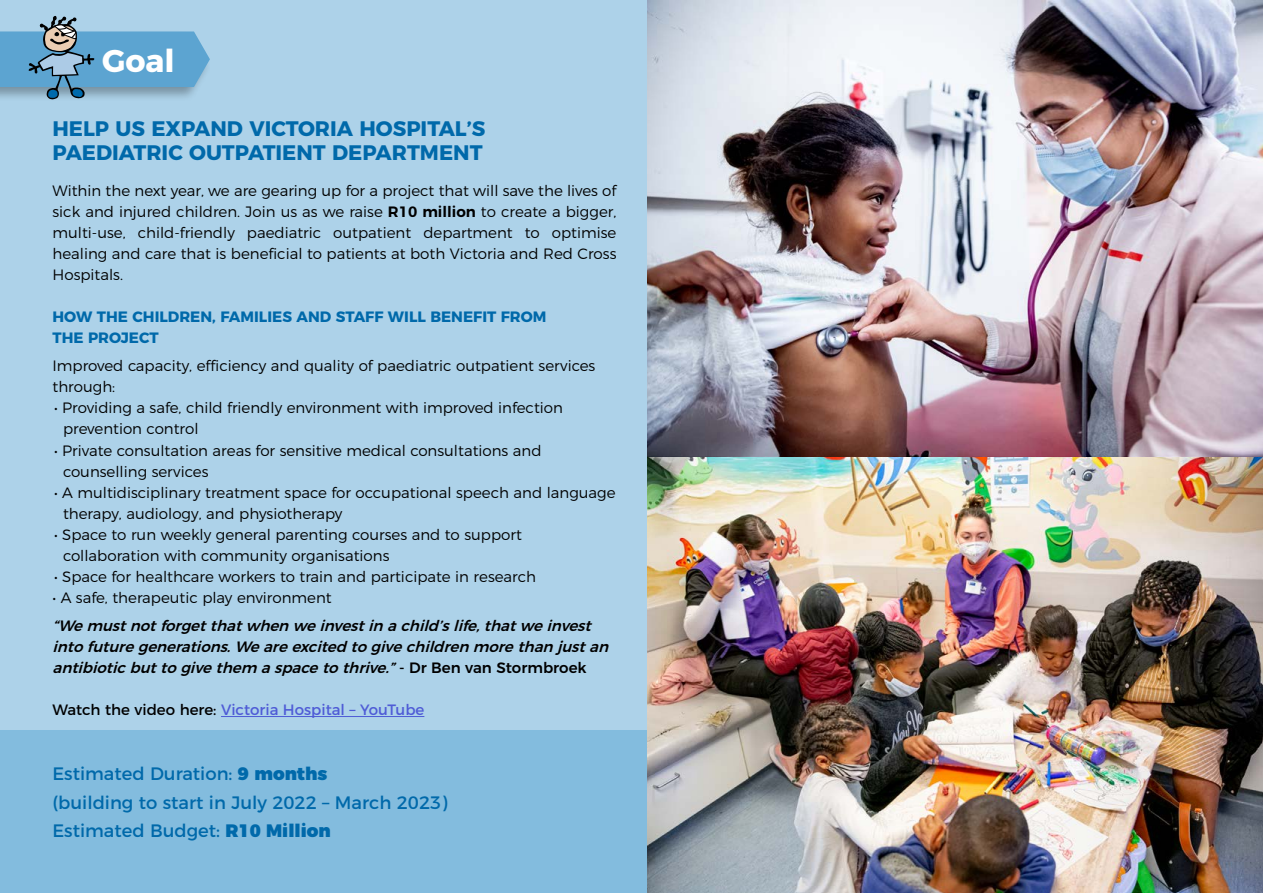
<style>
.page{position:relative;width:1263px;height:893px;background:#fff}
.page>*{position:absolute;margin:0;border:0;box-sizing:border-box;transform-origin:0 0}
.t1{font:700 31.5px "Montserrat";color:#fff}
.t2{font:700 21px/24px "Montserrat";color:#0069aa}
.t3{font:18px/28.5px "Montserrat";color:#0069aa}
.t4{font:300 15px/21px "Montserrat";color:#000}
.t5{font:italic 500 15px/21px "Montserrat";color:#000}
.t6{font:700 15px/21px "Montserrat";color:#0069aa}
.t7{font:15px "Montserrat";color:#4f5cd6}
.s1{font-weight:600}
.s2{font-style:normal}
.s3{color:#000}
.s4{font-weight:900}
</style>
<div class="page">
<img style="left:646px;top:456px;width:617px;height:437px">
<img style="left:646px;top:0;width:617px;height:456px">
<div style="left:0;top:0;width:646px;height:893px;background:#add2e9"></div>
<hr style="left:221px;top:716px;width:203px;height:1px;background:#4f5cd6">
<svg style="left:0;top:16px;width:210px;height:83px"></svg>
<div style="left:0;top:730px;width:646px;height:163px;background:#83bcde"></div>
<h1 class="t1" style="left:102px;top:34px;width:74px">Goal</h1>
<h2 class="t2" style="left:52px;top:115px;width:434px">HELP US EXPAND VICTORIA HOSPITAL’S<br>PAEDIATRIC OUTPATIENT DEPARTMENT</h2>
<p class="t4" style="left:52px;top:179px;width:565px;text-align:justify">Within the next year, we are gearing up for a project that will save the lives of sick and injured children. Join us as we raise <span class="s1">R10 million</span> to create a bigger, multi-use, child-friendly paediatric outpatient department to optimise healing and care that is beneficial to patients at both Victoria and Red Cross Hospitals.</p>
<p class="t6" style="left:52px;top:305px;width:495px">HOW THE CHILDREN, FAMILIES AND STAFF WILL BENEFIT FROM<br>THE PROJECT</p>
<p class="t4" style="left:52px;top:354px;width:544px">Improved capacity, efficiency and quality of paediatric outpatient services through:</p>
<p class="t4" style="left:63px;top:396px;width:501px;text-indent:-9px">• Providing a safe, child friendly environment with improved infection prevention control</p>
<p class="t4" style="left:63px;top:438px;width:480px;text-indent:-9px">• Private consultation areas for sensitive medical consultations and counselling services</p>
<p class="t4" style="left:63px;top:480px;width:554px;text-indent:-9px">• A multidisciplinary treatment space for occupational speech and language therapy, audiology, and physiotherapy</p>
<p class="t4" style="left:63px;top:522px;width:460px;text-indent:-9px">• Space to run weekly general parenting courses and to support collaboration with community organisations</p>
<p class="t4" style="left:54px;top:564px;width:484px">• Space for healthcare workers to train and participate in research</p>
<p class="t4" style="left:52px;top:585px;width:281px">• A safe, therapeutic play environment</p>
<p class="t5" style="left:52px;top:614px;width:563px">“Wemustnotforgetthatwhenweinvestinachild’slife,thatweinvest intofuturegenerations.Weareexcitedtogivechildrenmorethanjustan antibioticbuttogivethem aspacetothrive.”<span class="s2">- D r B e n v a n S t o r m b r o e k</span></p>
<p class="t7" style="left:52px;top:698px;width:373px"><span class="s3">Watch the video here:</span> Victoria Hospital – YouTube</p>
<p class="t3" style="left:52px;top:758px;width:396px">Estimated Duration: <span class="s4">9 months<br></span>(building to start in July 2022 – March 2023)<br>Estimated Budget: <span class="s4">R10 Million</span></p>
</div>
